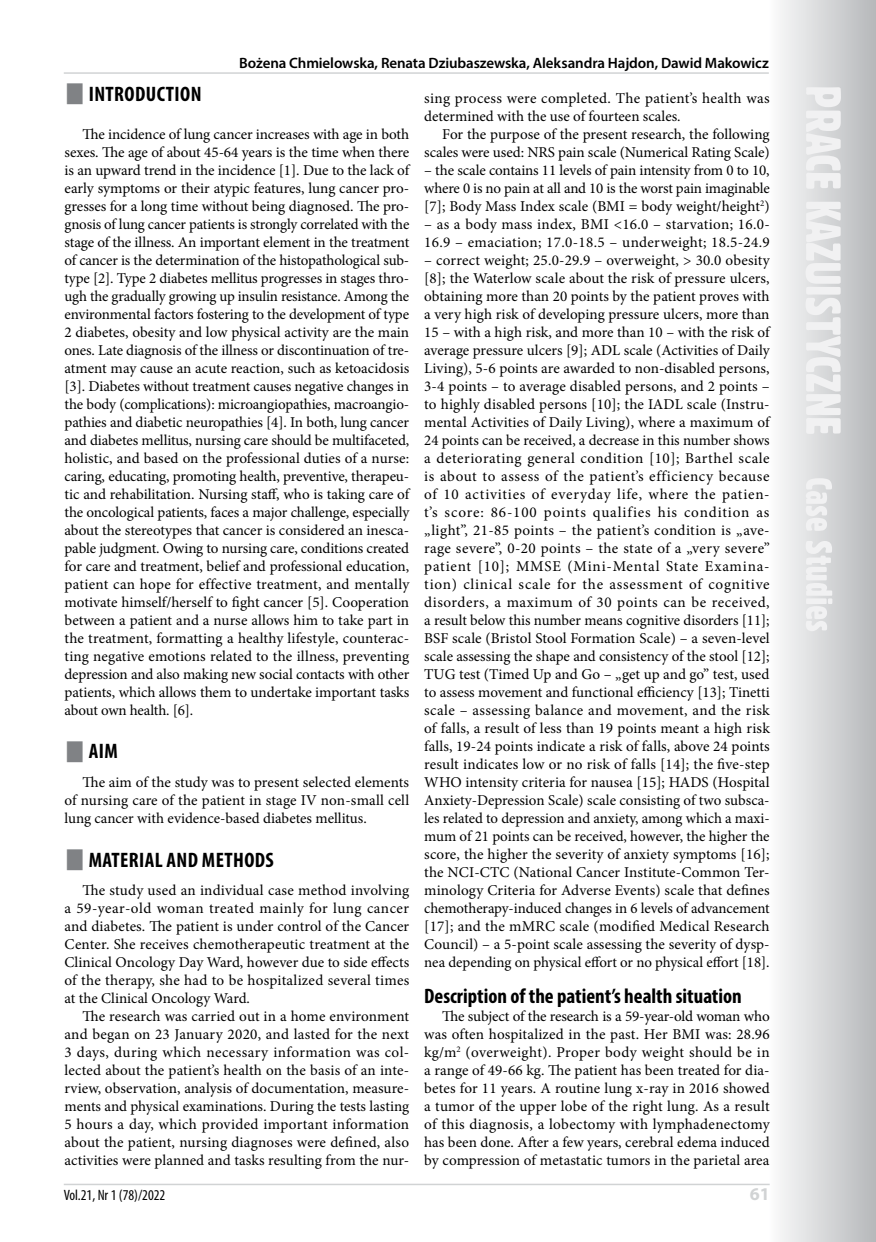
<style>
.page{position:relative;width:876px;height:1242px;background:#fff}
.page>*{position:absolute;margin:0;border:0;box-sizing:border-box;transform-origin:0 0}
.t1{font:700 condensed 21px "Myriad Pro";color:#000}
.t2{font:700 condensed 21px "Myriad Pro";letter-spacing:.02em;color:#000}
.t3{font:700 18px "Myriad Pro";color:#d1d3d4}
.t4{font:15px/18px "Minion Pro";color:#000;text-align:justify}
.t5{font:15px/18px "Minion Pro";letter-spacing:.02em;color:#000}
.t6{font:600 15px "Myriad Pro";letter-spacing:-.01em;color:#000}
.t7{font:condensed 15px "Myriad Pro";color:#000}
</style>
<div class="page">
<svg style="left:780px;top:0;width:96px;height:1242px"></svg>
<svg style="left:805px;top:87px;width:36px;height:544px"></svg>
<hr style="left:64px;top:1183px;width:706px;height:2px;background:#d1d3d4">
<hr style="left:64px;top:72px;width:705px;height:2px;background:#d1d3d4">
<p class="t6" style="left:239px;top:53px;width:531px">Bożena Chmielowska, Renata Dziubaszewska, Aleksandra Hajdon, Dawid Makowicz</p>
<h1 class="t2" style="left:89px;top:81px;width:114px">INTRODUCTION</h1>
<p class="t4" style="left:64px;top:125px;width:346px;text-indent:18px">The incidence of lung cancer increases with age in both sexes. The age of about 45-64 years is the time when there is an upward trend in the incidence [1]. Due to the lack of early symptoms or their atypic features, lung cancer pro&shy;gresses for a long time without being diagnosed. The pro&shy;gnosis of lung cancer patients is strongly correlated with the stage of the illness. An important element in the treatment of cancer is the determination of the histopathological sub&shy;type [2]. Type 2 diabetes mellitus progresses in stages thro&shy;ugh the gradually growing up insulin resistance. Among the environmental factors fostering to the development of type 2 diabetes, obesity and low physical activity are the main ones. Late diagnosis of the illness or discontinuation of tre&shy;atment may cause an acute reaction, such as ketoacidosis [3]. Diabetes without treatment causes negative changes in the body (complications): microangiopathies, macroangio&shy;pathies and diabetic neuropathies [4]. In both, lung cancer and diabetes mellitus, nursing care should be multifaceted, holistic, and based on the professional duties of a nurse: caring, educating, promoting health, preventive, therapeu&shy;tic and rehabilitation. Nursing staff, who is taking care of the oncological patients, faces a major challenge, especially about the stereotypes that cancer is considered an inesca&shy;pable judgment. Owing to nursing care, conditions created for care and treatment, belief and professional education, patient can hope for effective treatment, and mentally motivate himself/herself to fight cancer [5]. Cooperation between a patient and a nurse allows him to take part in the treatment, formatting a healthy lifestyle, counterac&shy;ting negative emotions related to the illness, preventing depression and also making new social contacts with other patients, which allows them to undertake important tasks about own health. [6].</p>
<h1 class="t1" style="left:89px;top:738px;width:31px">AIM</h1>
<p class="t4" style="left:64px;top:773px;width:346px;text-indent:18px">The aim of the study was to present selected elements of nursing care of the patient in stage IV non-small cell lung cancer with evidence-based diabetes mellitus.</p>
<h1 class="t2" style="left:89px;top:846px;width:187px">MATERIAL AND METHODS</h1>
<p class="t4" style="left:64px;top:881px;width:346px;text-indent:18px">The study used an individual case method involving a 59-year-old woman treated mainly for lung cancer and diabetes. The patient is under control of the Cancer Center. She receives chemotherapeutic treatment at the Clinical Oncology Day Ward, however due to side effects of the therapy, she had to be hospitalized several times at the Clinical Oncology Ward.</p>
<p class="t4" style="left:64px;top:1007px;width:346px;text-indent:18px">The research was carried out in a home environment and began on 23 January 2020, and lasted for the next 3 days, during which necessary information was col&shy;lected about the patient’s health on the basis of an inte&shy;rview, observation, analysis of documentation, measure&shy;ments and physical examinations. During the tests lasting 5 hours a day, which provided important information about the patient, nursing diagnoses were defined, also activities were planned and tasks resulting from the nur-</p>
<p class="t4" style="left:424px;top:89px;width:347px">sing process were completed. The patient’s health was determined with the use of fourteen scales.</p>
<p class="t4" style="left:424px;top:125px;width:347px;text-align:right">For the purpose of the present research, the following scales were used: NRS pain scale (Numerical Rating Scale)</p>
<p class="t4" style="left:424px;top:161px;width:347px">– the scale contains 11 levels of pain intensity from 0 to 10, where 0 is no pain at all and 10 is the worst pain imaginable [7]; Body Mass Index scale (BMI = body weight/height<sup>2</sup>)</p>
<p class="t5" style="left:424px;top:215px;width:347px">– as a body mass index, BMI &lt;16.0 – starvation; 16.0-<br>16.9 – emaciation; 17.0-18.5 – underweight; 18.5-24.9</p>
<p class="t4" style="left:424px;top:251px;width:347px">– correct weight; 25.0-29.9 – overweight, &gt; 30.0 obesity [8]; the Waterlow scale about the risk of pressure ulcers, obtaining more than 20 points by the patient proves with a very high risk of developing pressure ulcers, more than 15 – with a high risk, and more than 10 – with the risk of average pressure ulcers [9]; ADL scale (Activities of Daily Living), 5-6 points are awarded to non-disabled persons, 3-4 points – to average disabled persons, and 2 points – to highly disabled persons [10]; the IADL scale (Instru&shy;mental Activities of Daily Living), where a maximum of 24 points can be received, a decrease in this number shows a deteriorating general condition [10]; Barthel scale is about to assess of the patient’s efficiency because of 10 activities of everyday life, where the patien&shy;t’s score: 86-100 points qualifies his condition as „light”, 21-85 points – the patient’s condition is „ave&shy;rage severe”, 0-20 points – the state of a „very severe” patient [10]; MMSE (Mini-Mental State Examina&shy;tion) clinical scale for the assessment of cognitive disorders, a maximum of 30 points can be received, a result below this number means cognitive disorders [11]; BSF scale (Bristol Stool Formation Scale) – a seven-level scale assessing the shape and consistency of the stool [12]; TUG test (Timed Up and Go – „get up and go” test, used to assess movement and functional efficiency [13]; Tinetti scale – assessing balance and movement, and the risk of falls, a result of less than 19 points meant a high risk falls, 19-24 points indicate a risk of falls, above 24 points result indicates low or no risk of falls [14]; the five-step WHO intensity criteria for nausea [15]; HADS (Hospital Anxiety-Depression Scale) scale consisting of two subsca&shy;les related to depression and anxiety, among which a maxi&shy;mum of 21 points can be received, however, the higher the score, the higher the severity of anxiety symptoms [16]; the NCI-CTC (National Cancer Institute-Common Ter&shy;minology Criteria for Adverse Events) scale that defines chemotherapy-induced changes in 6 levels of advancement [17]; and the mMRC scale (modified Medical Research Council) – a 5-point scale assessing the severity of dysp&shy;nea depending on physical effort or no physical effort [18].</p>
<h1 class="t1" style="left:424px;top:983px;width:319px">Description of the patient’s health situation</h1>
<p class="t4" style="left:424px;top:1007px;width:347px;text-indent:18px">The subject of the research is a 59-year-old woman who was often hospitalized in the past. Her BMI was: 28.96 kg/m<sup>2</sup> (overweight). Proper body weight should be in a range of 49-66 kg. The patient has been treated for dia&shy;betes for 11 years. A routine lung x-ray in 2016 showed a tumor of the upper lobe of the right lung. As a result of this diagnosis, a lobectomy with lymphadenectomy has been done. After a few years, cerebral edema induced by compression of metastatic tumors in the parietal area</p>
<p class="t7" style="left:64px;top:1186px;width:103px">Vol.21, Nr 1 (78)/2022</p>
<p class="t3" style="left:750px;top:1182px;width:21px">61</p>
</div>
